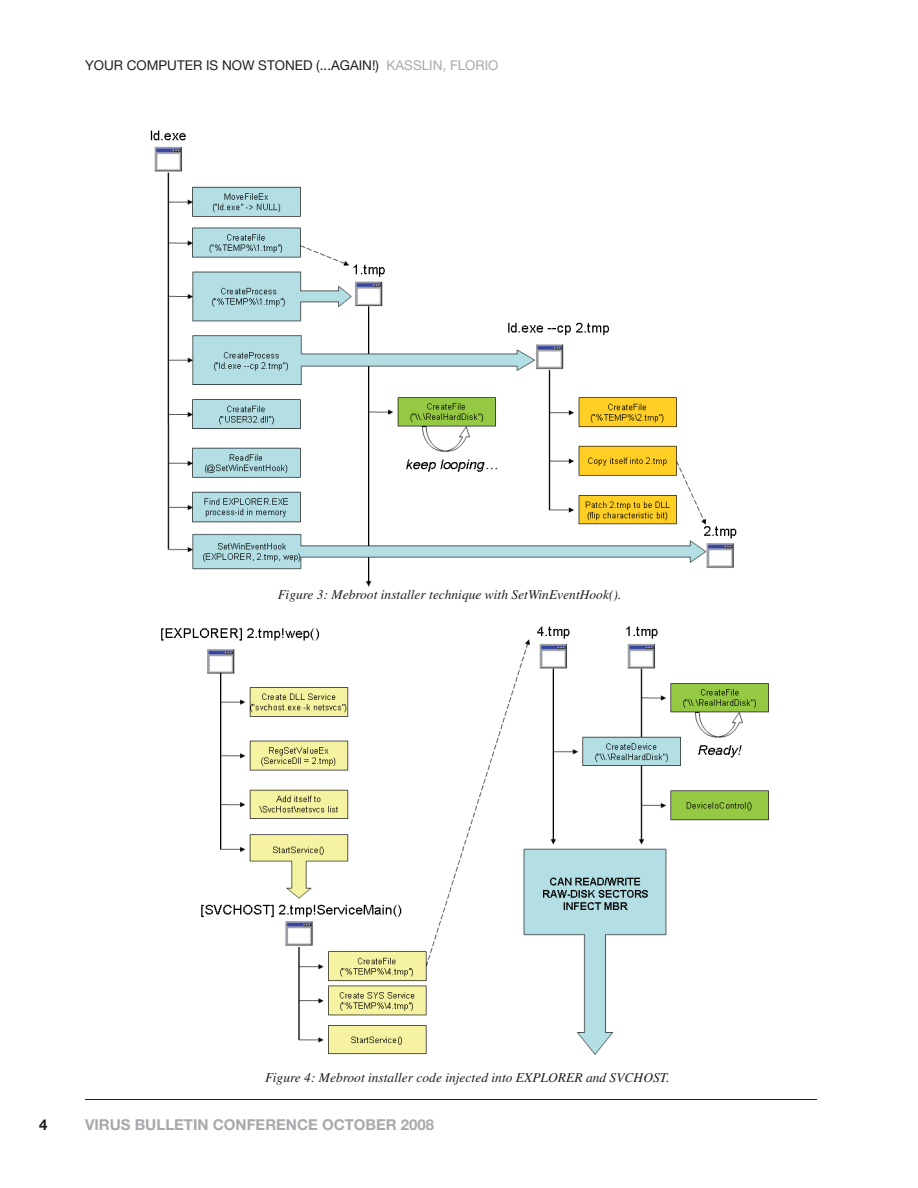
<style>
.page{position:relative;width:918px;height:1188px;background:#fff}
.page>*{position:absolute;margin:0;border:0;box-sizing:border-box;transform-origin:0 0}
.t1{font:700 15px "Helvetica Neue";color:#a8a9ad}
.t2{font:700 15px "Helvetica Neue";color:#231f20}
.t3{font:italic 13.5px "Times";color:#231f20}
.t4{font:13.5px "Helvetica Neue";color:#231f20}
.s1{color:#a8a9ad}
</style>
<div class="page">
<hr style="left:85px;top:1099px;width:731px;height:1px;background:#231f20">
<img style="left:150px;top:130px;width:587px;height:456px">
<img style="left:161px;top:626px;width:608px;height:429px">
<p class="t4" style="left:85px;top:61px;width:415px">YOUR COMPUTER IS NOW STONED (...AGAIN!) <span class="s1">KASSLIN, FLORIO</span></p>
<p class="t3" style="left:278px;top:590px;width:345px">Figure 3: Mebroot installer technique with SetWinEventHook().</p>
<p class="t3" style="left:265px;top:1072px;width:406px">Figure 4: Mebroot installer code injected into EXPLORER and SVCHOST.</p>
<p class="t2" style="left:39px;top:1119px;width:10px">4</p>
<p class="t1" style="left:85px;top:1119px;width:351px">VIRUS BULLETIN CONFERENCE OCTOBER 2008</p>
</div>
